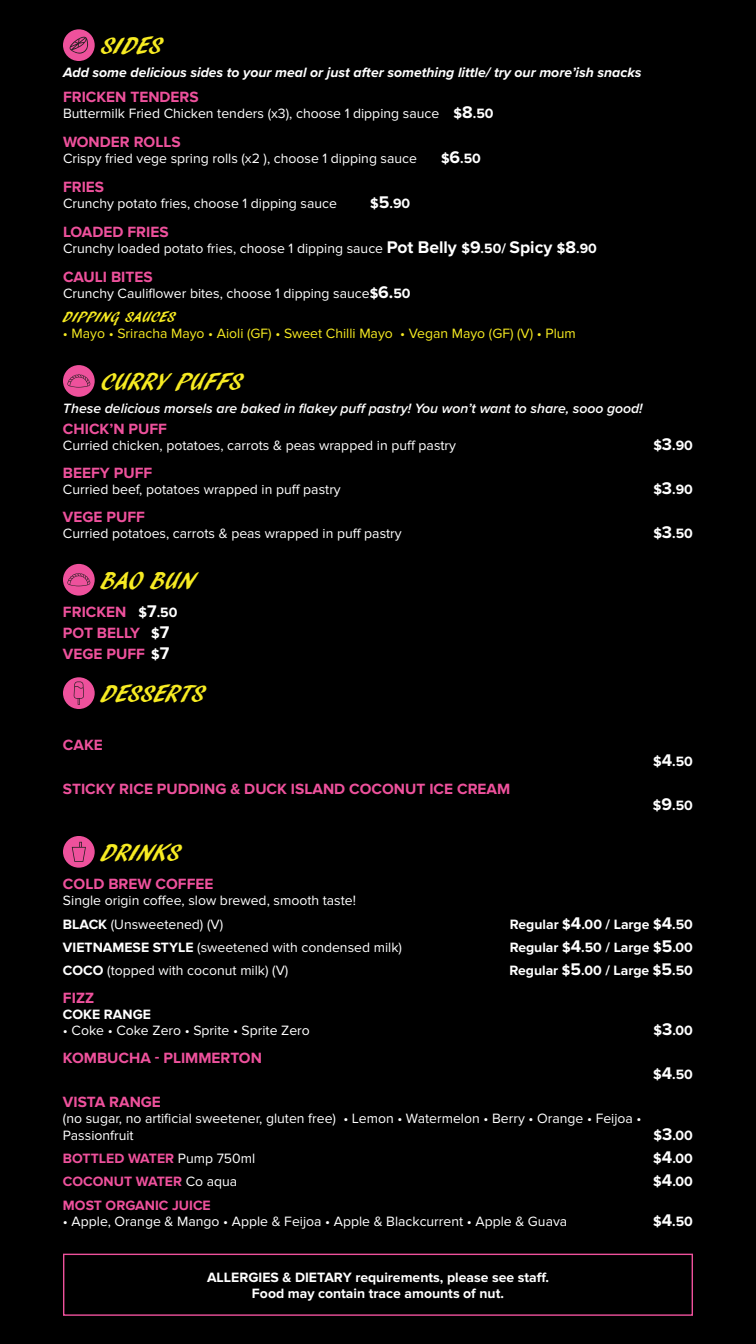
<style>
.page{position:relative;width:756px;height:1344px;background:#000}
.page>*{position:absolute;margin:0;border:0;box-sizing:border-box;transform-origin:0 0}
.menu_subs_1{font:25.2px "ARBLANCA";letter-spacing:-.02em;color:#f7eb22}
.menu{font:700 15.4px "Proxima Nova";color:#ee519c}
.menu_indents{font:15.4px "ARBLANCA";color:#f7eb22}
.menu_indents-2{font:14px/16.8px "Proxima Nova";color:#fff}
.menu_indents-3{font:700 14px/16.1px "Proxima Nova";color:#fff;text-align:center}
.menu_intro{font:italic 700 14px "Proxima Nova";color:#fff}
.menu_intro-2{font:italic 600 14px "Proxima Nova";color:#fff}
.menu_indents-4{font:14px "Proxima Nova";color:#f7eb22}
.menu_indents-5{font:700 14px "Proxima Nova";color:#ee519c}
.s1{font-weight:700}
.s2{font-weight:700;font-size:17.5px}
.s3{font-size:17.5px}
.s4{font-size:14px;color:#fff}
.s5{font-size:17.5px;color:#fff}
.s6{font-weight:400;color:#fff}
</style>
<div class="page">
<div style="left:63px;top:29px;width:32px;height:32px;background:#ee519c;border-radius:50%"></div>
<svg style="left:69px;top:37px;width:19px;height:17px"></svg>
<div style="left:63px;top:365px;width:32px;height:32px;background:#ee519c;border-radius:50%"></div>
<svg style="left:67px;top:374px;width:23px;height:14px"></svg>
<div style="left:63px;top:564px;width:32px;height:32px;background:#ee519c;border-radius:50%"></div>
<svg style="left:67px;top:573px;width:23px;height:13px"></svg>
<div style="left:63px;top:677px;width:32px;height:32px;background:#ee519c;border-radius:50%"></div>
<svg style="left:74px;top:682px;width:10px;height:23px"></svg>
<div style="left:63px;top:836px;width:32px;height:32px;background:#ee519c;border-radius:50%"></div>
<svg style="left:72px;top:842px;width:14px;height:20px"></svg>
<div style="left:63px;top:1254px;width:630px;height:62px;border:1px solid #ee519c"></div>
<p class="menu_subs_1" style="left:101px;top:32px;width:63px">SIDES</p>
<p class="menu_intro" style="left:63px;top:62px;width:580px">Add some delicious sides to your meal or just after something little/ try our more’ish snacks</p>
<p class="menu" style="left:63px;top:88px;width:137px">FRICKEN TENDERS</p>
<p class="menu_indents-2" style="left:63px;top:105px;width:432px">Buttermilk Fried Chicken tenders (x3), choose 1 dipping sauce <span class="s1">$</span><span class="s2">8</span><span class="s1">.50</span></p>
<p class="menu" style="left:63px;top:133px;width:119px">WONDER ROLLS</p>
<p class="menu_indents-2" style="left:63px;top:150px;width:356px">Crispy fried vege spring rolls (x2 ), choose 1 dipping sauce</p>
<p class="menu_indents-3" style="left:441px;top:151px;width:42px">$<span class="s3">6</span>.50</p>
<p class="menu" style="left:63px;top:178px;width:43px">FRIES</p>
<p class="menu_indents-2" style="left:63px;top:195px;width:276px">Crunchy potato fries, choose 1 dipping sauce</p>
<p class="menu_indents-3" style="left:370px;top:196px;width:42px">$<span class="s3">5</span>.90</p>
<p class="menu" style="left:63px;top:223px;width:107px">LOADED FRIES</p>
<p class="menu_indents-2" style="left:63px;top:240px;width:535px">Crunchy loaded potato fries, choose 1 dipping sauce <span class="s2">Pot Belly</span> <span class="s1">$</span><span class="s2">9</span><span class="s1">.50/</span> <span class="s2">Spicy</span> <span class="s1">$</span><span class="s2">8</span><span class="s1">.90</span></p>
<p class="menu" style="left:63px;top:268px;width:91px">CAULI BITES</p>
<p class="menu_indents-2" style="left:63px;top:285px;width:349px">Crunchy Cauliflower bites, choose 1 dipping sauce<span class="s1">$</span><span class="s2">6.</span><span class="s1">50</span></p>
<p class="menu_indents" style="left:63px;top:309px;width:114px">DIPPING SAUCES</p>
<p class="menu_indents-4" style="left:63px;top:326px;width:514px">• Mayo • Sriracha Mayo • Aioli (GF) • Sweet Chilli Mayo • Vegan Mayo (GF) (V) • Plum</p>
<p class="menu_subs_1" style="left:101px;top:368px;width:143px">CURRY PUFFS</p>
<p class="menu_intro-2" style="left:63px;top:398px;width:581px">These delicious morsels are baked in flakey puff pastry! You won’t want to share, sooo good!</p>
<p class="menu" style="left:63px;top:420px;width:106px">CHICK’N PUFF</p>
<p class="menu_indents-2" style="left:63px;top:437px;width:395px">Curried chicken, potatoes, carrots &amp; peas wrapped in puff pastry</p>
<p class="menu_indents-3" style="left:653px;top:438px;width:41px">$<span class="s3">3</span>.90</p>
<p class="menu" style="left:63px;top:464px;width:91px">BEEFY PUFF</p>
<p class="menu_indents-2" style="left:63px;top:481px;width:279px">Curried beef, potatoes wrapped in puff pastry</p>
<p class="menu_indents-3" style="left:653px;top:482px;width:41px">$<span class="s3">3</span>.90</p>
<p class="menu" style="left:63px;top:508px;width:84px">VEGE PUFF</p>
<p class="menu_indents-2" style="left:63px;top:525px;width:340px">Curried potatoes, carrots &amp; peas wrapped in puff pastry</p>
<p class="menu_indents-3" style="left:653px;top:526px;width:41px">$<span class="s3">3</span>.50</p>
<p class="menu_subs_1" style="left:101px;top:566px;width:96px">BAO BUN</p>
<p class="menu" style="left:63px;top:603px;width:116px">FRICKEN <span class="s4">$</span><span class="s5">7</span><span class="s4">.50</span></p>
<p class="menu" style="left:63px;top:624px;width:108px">POT BELLY <span class="s4">$</span><span class="s5">7</span></p>
<p class="menu" style="left:63px;top:645px;width:108px">VEGE PUFF <span class="s4">$</span><span class="s5">7</span></p>
<p class="menu_subs_1" style="left:101px;top:680px;width:106px">DESSERTS</p>
<p class="menu" style="left:63px;top:736px;width:41px">CAKE</p>
<p class="menu_indents-3" style="left:653px;top:754px;width:41px">$<span class="s3">4</span>.50</p>
<p class="menu" style="left:63px;top:780px;width:449px">STICKY RICE PUDDING &amp; DUCK ISLAND COCONUT ICE CREAM</p>
<p class="menu_indents-3" style="left:653px;top:798px;width:42px">$<span class="s3">9</span>.50</p>
<p class="menu_subs_1" style="left:101px;top:838px;width:81px">DRINKS</p>
<p class="menu" style="left:63px;top:875px;width:152px">COLD BREW COFFEE</p>
<p class="menu_indents-2" style="left:63px;top:892px;width:295px">Single origin coffee, slow brewed, smooth taste!</p>
<p class="menu_indents-2" style="left:63px;top:916px;width:162px"><span class="s1">BLACK</span> (Unsweetened) (V)</p>
<p class="menu_indents-3" style="left:510px;top:916px;width:185px">Regular $<span class="s3">4</span>.00 / Large $<span class="s3">4</span>.50</p>
<p class="menu_indents-2" style="left:63px;top:939px;width:341px"><span class="s1">VIETNAMESE STYLE</span> (sweetened with condensed milk)</p>
<p class="menu_indents-3" style="left:510px;top:940px;width:185px">Regular $<span class="s3">4</span>.50 / Large $<span class="s3">5</span>.00</p>
<p class="menu_indents-2" style="left:63px;top:962px;width:227px"><span class="s1">COCO</span> (topped with coconut milk) (V)</p>
<p class="menu_indents-3" style="left:510px;top:963px;width:185px">Regular $<span class="s3">5</span>.00 / Large $<span class="s3">5</span>.50</p>
<p class="menu" style="left:63px;top:989px;width:33px">FIZZ</p>
<p class="menu_indents-3" style="left:63px;top:1007px;width:90px">COKE RANGE</p>
<p class="menu_indents-2" style="left:63px;top:1022px;width:248px">• Coke • Coke Zero • Sprite • Sprite Zero</p>
<p class="menu_indents-3" style="left:653px;top:1023px;width:41px">$<span class="s3">3</span>.00</p>
<p class="menu" style="left:63px;top:1049px;width:200px">KOMBUCHA - PLIMMERTON</p>
<p class="menu_indents-3" style="left:653px;top:1067px;width:41px">$<span class="s3">4</span>.50</p>
<p class="menu" style="left:63px;top:1093px;width:99px">VISTA RANGE</p>
<p class="menu_indents-2" style="left:63px;top:1111px;width:580px">(no sugar, no artificial sweetener, gluten free) • Lemon • Watermelon • Berry • Orange • Feijoa •<br>Passionfruit</p>
<p class="menu_indents-3" style="left:653px;top:1128px;width:41px">$<span class="s3">3</span>.00</p>
<p class="menu_indents-5" style="left:63px;top:1151px;width:194px">BOTTLED WATER <span class="s6">Pump 750ml</span></p>
<p class="menu_indents-3" style="left:653px;top:1151px;width:41px">$<span class="s3">4</span>.00</p>
<p class="menu_indents-5" style="left:63px;top:1174px;width:176px">COCONUT WATER <span class="s6">Co aqua</span></p>
<p class="menu_indents-3" style="left:653px;top:1174px;width:41px">$<span class="s3">4</span>.00</p>
<p class="menu_indents-5" style="left:63px;top:1197px;width:149px">MOST ORGANIC JUICE</p>
<p class="menu_indents-2" style="left:63px;top:1213px;width:506px">• Apple, Orange &amp; Mango • Apple &amp; Feijoa • Apple &amp; Blackcurrent • Apple &amp; Guava</p>
<p class="menu_indents-3" style="left:653px;top:1213px;width:41px">$<span class="s3">4</span>.50</p>
<p class="menu_indents-3" style="left:207px;top:1270px;width:343px">ALLERGIES &amp; DIETARY requirements, please see staff.<br>Food may contain trace amounts of nut.</p>
</div>
